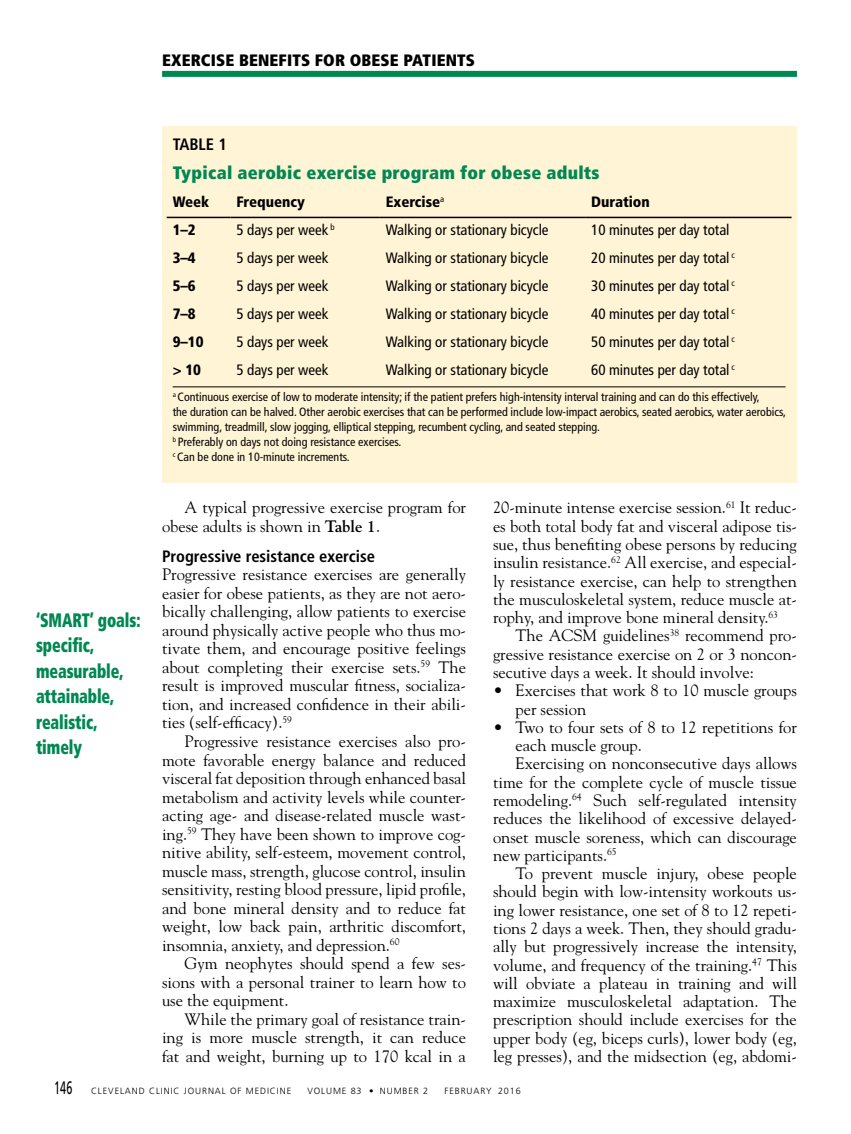
<style>
.page{position:relative;width:851px;height:1134px;background:#fff}
.page>*{position:absolute;margin:0;border:0;box-sizing:border-box;transform-origin:0 0}
.t1{font:900 condensed 19.5px/25.5px "Frutiger LT Std";letter-spacing:-.005em;color:#008752;scale:.8 1}
.t2{font:900 condensed 18px "Frutiger LT Std";letter-spacing:.015em;color:#008752}
.t3{font:16.5px/18.6px "Goudy Std";color:#000;text-align:justify}
.t4{font:700 condensed 16.5px "Frutiger LT Std";color:#000}
.t5{font:900 condensed 16.5px "Frutiger LT Std";letter-spacing:.01em;color:#000}
.t6{font:condensed 15px "Frutiger LT Std";color:#000}
.t7{font:900 condensed 15px "Frutiger LT Std";color:#000}
.t8{font:condensed 12px/15px "Frutiger LT Std";color:#000}
.t9{font:300 9px "Frutiger LT Std";letter-spacing:.1em;color:#000}
.s1{font-weight:700}
.s2{font-weight:400;font-size:18px}
</style>
<div class="page">
<div style="left:162px;top:71px;width:634px;height:6px;background:#008752"></div>
<div style="left:162px;top:126px;width:634px;height:357px;background:#fff4d5"></div>
<hr style="left:167px;top:217px;width:63px;height:1px;background:#000">
<hr style="left:230px;top:217px;width:150px;height:1px;background:#000">
<hr style="left:380px;top:217px;width:205px;height:1px;background:#000">
<hr style="left:585px;top:217px;width:206px;height:1px;background:#000">
<hr style="left:173px;top:386px;width:612px;height:1px;background:#000">
<p class="t5" style="left:162px;top:51px;width:314px">EXERCISE BENEFITS FOR OBESE PATIENTS</p>
<p class="t1" style="left:36px;top:607px;width:132px">‘SMART’ goals: specific, measurable, attainable, realistic, timely</p>
<p class="t4" style="left:173px;top:135px;width:56px">TABLE 1</p>
<p class="t2" style="left:173px;top:161px;width:428px">Typical aerobic exercise program for obese adults</p>
<p class="t7" style="left:173px;top:192px;width:38px">Week</p>
<p class="t7" style="left:236px;top:192px;width:70px">Frequency</p>
<p class="t7" style="left:386px;top:192px;width:60px">Exercise<sup>a</sup></p>
<p class="t7" style="left:591px;top:192px;width:60px">Duration</p>
<p class="t7" style="left:173px;top:220px;width:25px">1–2</p>
<p class="t6" style="left:236px;top:221px;width:100px">5 days per week <sup>b</sup></p>
<p class="t6" style="left:386px;top:221px;width:164px">Walking or stationary bicycle</p>
<p class="t6" style="left:591px;top:221px;width:140px">10 minutes per day total</p>
<p class="t7" style="left:173px;top:249px;width:25px">3–4</p>
<p class="t6" style="left:236px;top:249px;width:93px">5 days per week</p>
<p class="t6" style="left:386px;top:249px;width:164px">Walking or stationary bicycle</p>
<p class="t6" style="left:591px;top:249px;width:145px">20 minutes per day total <sup>c</sup></p>
<p class="t7" style="left:173px;top:277px;width:25px">5–6</p>
<p class="t6" style="left:236px;top:277px;width:93px">5 days per week</p>
<p class="t6" style="left:386px;top:277px;width:164px">Walking or stationary bicycle</p>
<p class="t6" style="left:591px;top:277px;width:145px">30 minutes per day total <sup>c</sup></p>
<p class="t7" style="left:173px;top:305px;width:25px">7–8</p>
<p class="t6" style="left:236px;top:305px;width:93px">5 days per week</p>
<p class="t6" style="left:386px;top:305px;width:164px">Walking or stationary bicycle</p>
<p class="t6" style="left:591px;top:305px;width:145px">40 minutes per day total <sup>c</sup></p>
<p class="t7" style="left:173px;top:333px;width:32px">9–10</p>
<p class="t6" style="left:236px;top:333px;width:93px">5 days per week</p>
<p class="t6" style="left:386px;top:333px;width:164px">Walking or stationary bicycle</p>
<p class="t6" style="left:591px;top:333px;width:145px">50 minutes per day total <sup>c</sup></p>
<p class="t7" style="left:173px;top:361px;width:30px">&gt; 10</p>
<p class="t6" style="left:236px;top:361px;width:93px">5 days per week</p>
<p class="t6" style="left:386px;top:361px;width:164px">Walking or stationary bicycle</p>
<p class="t6" style="left:591px;top:361px;width:145px">60 minutes per day total <sup>c</sup></p>
<p class="t8" style="left:173px;top:389px;width:614px"><sup>a</sup> Continuous exercise of low to moderate intensity; if the patient prefers high-intensity interval training and can do this effectively,<br>the duration can be halved. Other aerobic exercises that can be performed include low-impact aerobics, seated aerobics, water aerobics, swimming, treadmill, slow jogging, elliptical stepping, recumbent cycling, and seated stepping.<br><sup>b</sup> Preferably on days not doing resistance exercises.<br><sup>c</sup> Can be done in 10-minute increments.</p>
<p class="t3" style="left:162px;top:498px;width:305px;text-indent:23px">A typical progressive exercise program for obese adults is shown in <span class="s1">Table 1</span>.</p>
<p class="t4" style="left:162px;top:546px;width:214px">Progressive resistance exercise</p>
<p class="t3" style="left:162px;top:565px;width:305px">Progressive resistance exercises are generally easier for obese patients, as they are not aero&shy;bically challenging, allow patients to exercise around physically active people who thus mo&shy;tivate them, and encourage positive feelings about completing their exercise sets.<sup>59</sup> The result is improved muscular fitness, socializa&shy;tion, and increased confidence in their abili&shy;ties (self-efficacy).<sup>59</sup></p>
<p class="t3" style="left:162px;top:732px;width:305px;text-indent:23px">Progressive resistance exercises also pro&shy;mote favorable energy balance and reduced visceral fat deposition through enhanced basal metabolism and activity levels while counter&shy;acting age- and disease-related muscle wast&shy;ing.<sup>59</sup> They have been shown to improve cog&shy;nitive ability, self-esteem, movement control, muscle mass, strength, glucose control, insulin sensitivity, resting blood pressure, lipid profile, and bone mineral density and to reduce fat weight, low back pain, arthritic discomfort, insomnia, anxiety, and depression.<sup>60</sup></p>
<p class="t3" style="left:162px;top:954px;width:305px;text-indent:23px">Gym neophytes should spend a few ses&shy;sions with a personal trainer to learn how to use the equipment.</p>
<p class="t3" style="left:162px;top:1010px;width:305px;text-indent:23px">While the primary goal of resistance train&shy;ing is more muscle strength, it can reduce fat and weight, burning up to 170 kcal in a</p>
<p class="t3" style="left:493px;top:498px;width:305px">20-minute intense exercise session.<sup>61</sup> It reduc&shy;es both total body fat and visceral adipose tis&shy;sue, thus benefiting obese persons by reducing insulin resistance.<sup>62</sup> All exercise, and especial&shy;ly resistance exercise, can help to strengthen the musculoskeletal system, reduce muscle at&shy;rophy, and improve bone mineral density.<sup>63</sup></p>
<p class="t3" style="left:493px;top:626px;width:305px;text-indent:23px">The ACSM guidelines<sup>38</sup> recommend pro&shy;gressive resistance exercise on 2 or 3 noncon&shy;secutive days a week. It should involve:</p>
<p class="t3" style="left:515px;top:681px;width:283px;text-indent:-23px">• Exercises that work 8 to 10 muscle groups per session</p>
<p class="t3" style="left:493px;top:718px;width:305px">• Two to four sets of 8 to 12 repetitions for</p>
<p class="t3" style="left:515px;top:736px;width:128px">each muscle group.</p>
<p class="t3" style="left:515px;top:754px;width:283px">Exercising on nonconsecutive days allows</p>
<p class="t3" style="left:493px;top:772px;width:305px">time for the complete cycle of muscle tissue</p>
<p class="t3" style="left:493px;top:791px;width:305px">remodeling.<sup>64</sup> Such self-regulated intensity</p>
<p class="t3" style="left:493px;top:809px;width:305px">reduces the likelihood of excessive delayed-</p>
<p class="t3" style="left:493px;top:827px;width:305px">onset muscle soreness, which can discourage</p>
<p class="t3" style="left:493px;top:846px;width:125px">new participants.<sup>65</sup></p>
<p class="t3" style="left:515px;top:864px;width:283px">To prevent muscle injury, obese people</p>
<p class="t3" style="left:493px;top:882px;width:305px">should begin with low-intensity workouts us-</p>
<p class="t3" style="left:493px;top:900px;width:305px">ing lower resistance, one set of 8 to 12 repeti-</p>
<p class="t3" style="left:493px;top:919px;width:305px">tions 2 days a week. Then, they should gradu-</p>
<p class="t3" style="left:493px;top:937px;width:305px">ally but progressively increase the intensity,</p>
<p class="t3" style="left:493px;top:955px;width:305px">volume, and frequency of the training.<sup>47</sup> This</p>
<p class="t3" style="left:493px;top:974px;width:305px">will obviate a plateau in training and will</p>
<p class="t3" style="left:493px;top:992px;width:305px">maximize musculoskeletal adaptation. The</p>
<p class="t3" style="left:493px;top:1010px;width:305px">prescription should include exercises for the</p>
<p class="t3" style="left:493px;top:1028px;width:305px">upper body (eg, biceps curls), lower body (eg,</p>
<p class="t3" style="left:493px;top:1047px;width:305px">leg presses), and the midsection (eg, abdomi-</p>
<p class="t9" style="left:54px;top:1085px;width:239px"><span class="s2">146</span> CLEVELAND CLINIC JOURNAL OF MEDICINE</p>
<p class="t9" style="left:307px;top:1085px;width:122px">VOLUME 83 • NUMBER 2</p>
<p class="t9" style="left:444px;top:1085px;width:78px">FEBRUARY 2016</p>
</div>
